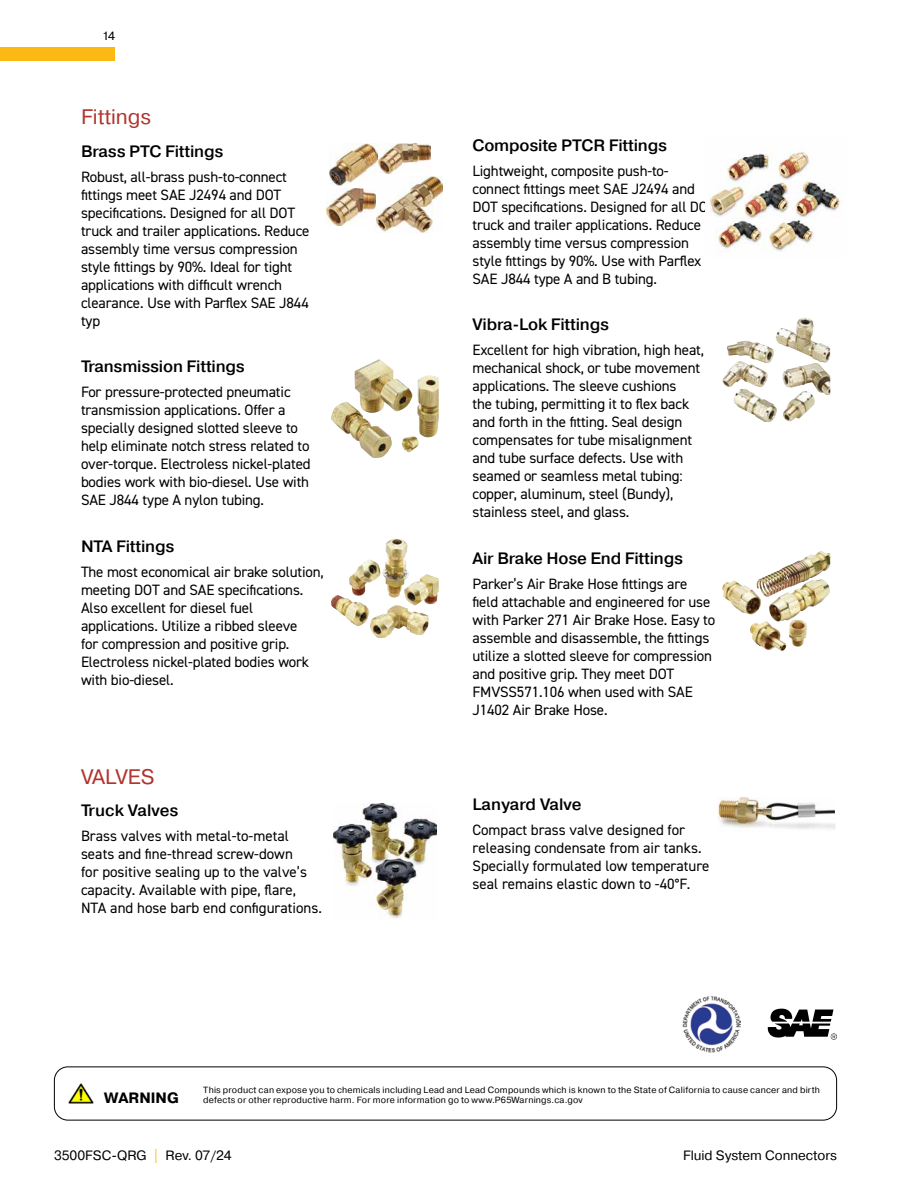
<style>
.page{position:relative;width:918px;height:1188px;background:#fff}
.page>*{position:absolute;margin:0;border:0;box-sizing:border-box;transform-origin:0 0}
.t1{font:21px "Pragmatica";color:#b1342e}
.t2{font:500 16.5px "Pragmatica";letter-spacing:-.01em;color:#000}
.t3{font:15px/18px "DIN2014";letter-spacing:-.01em;color:#000}
.t4{font:700 15px "Pragmatica";color:#000}
.t5{font:13.5px "Pragmatica";color:#000}
.t6{font:12px "Pragmatica";color:#000}
.t7{font:9px/10.8px "Pragmatica";letter-spacing:.025em;color:#000}
.s1{color:#ffb71b}
</style>
<div class="page">
<img style="left:69px;top:1084px;width:25px;height:19px">
<div style="left:54px;top:1067px;width:783px;height:54px;border:1px solid #000;border-radius:14px"></div>
<div style="left:0;top:47px;width:115px;height:14px;background:#fdb913"></div>
<img style="left:329px;top:144px;width:48px;height:42px">
<img style="left:375px;top:177px;width:68px;height:56px">
<img style="left:378px;top:144px;width:53px;height:30px">
<img style="left:327px;top:188px;width:49px;height:37px">
<img style="left:354px;top:359px;width:84px;height:79px">
<img style="left:349px;top:539px;width:60px;height:59px">
<img style="left:709px;top:148px;width:132px;height:104px">
<img style="left:727px;top:317px;width:103px;height:46px">
<img style="left:757px;top:551px;width:64px;height:46px">
<img style="left:333px;top:803px;width:104px;height:116px">
<img style="left:718px;top:797px;width:117px;height:32px">
<img style="left:682px;top:996px;width:58px;height:57px">
<svg style="left:768px;top:1009px;width:69px;height:31px"></svg>
<p class="t6" style="left:102px;top:29px;width:14px">14</p>
<h1 class="t1" style="left:81px;top:104px;width:72px">Fittings</h1>
<p class="t2" style="left:81px;top:141px;width:144px">Brass PTC Fittings</p>
<p class="t3" style="left:81px;top:167px;width:230px">Robust, all-brass push-to-connect fittings meet SAE J2494 and DOT specifications. Designed for all DOT truck and trailer applications. Reduce assembly time versus compression style fittings by 90%. Ideal for tight applications with difficult wrench clearance. Use with Parflex SAE J844 typ</p>
<p class="t2" style="left:81px;top:356px;width:165px">Transmission Fittings</p>
<p class="t3" style="left:81px;top:383px;width:231px">For pressure-protected pneumatic transmission applications. Offer a specially designed slotted sleeve to help eliminate notch stress related to over-torque. Electroless nickel-plated bodies work with bio-diesel. Use with SAE J844 type A nylon tubing.</p>
<p class="t2" style="left:81px;top:536px;width:95px">NTA Fittings</p>
<p class="t3" style="left:81px;top:562px;width:244px">The most economical air brake solution, meeting DOT and SAE specifications.<br>Also excellent for diesel fuel applications. Utilize a ribbed sleeve<br>for compression and positive grip.<br>Electroless nickel-plated bodies work with bio-diesel.</p>
<h1 class="t1" style="left:81px;top:763px;width:75px">VALVES</h1>
<p class="t2" style="left:81px;top:800px;width:99px">Truck Valves</p>
<p class="t3" style="left:81px;top:826px;width:242px">Brass valves with metal-to-metal seats and fine-thread screw-down<br>for positive sealing up to the valve’s capacity. Available with pipe, flare, NTA and hose barb end configurations.</p>
<p class="t2" style="left:472px;top:135px;width:196px">Composite PTCR Fittings</p>
<p class="t3" style="left:472px;top:161px;width:244px">Lightweight, composite push-to&shy;connect fittings meet SAE J2494 and DOT specifications. Designed for all DOT truck and trailer applications. Reduce assembly time versus compression style fittings by 90%. Use with Parflex SAE J844 type A and B tubing.</p>
<p class="t2" style="left:472px;top:314px;width:138px">Vibra-Lok Fittings</p>
<p class="t3" style="left:472px;top:341px;width:233px">Excellent for high vibration, high heat, mechanical shock, or tube movement applications. The sleeve cushions<br>the tubing, permitting it to flex back and forth in the fitting. Seal design compensates for tube misalignment and tube surface defects. Use with seamed or seamless metal tubing: copper, aluminum, steel (Bundy), stainless steel, and glass.</p>
<p class="t2" style="left:472px;top:548px;width:212px">Air Brake Hose End Fittings</p>
<p class="t3" style="left:472px;top:574px;width:244px">Parker’s Air Brake Hose fittings are field attachable and engineered for use with Parker 271 Air Brake Hose. Easy to assemble and disassemble, the fittings utilize a slotted sleeve for compression and positive grip. They meet DOT FMVSS571.106 when used with SAE J1402 Air Brake Hose.</p>
<p class="t2" style="left:472px;top:794px;width:111px">Lanyard Valve</p>
<p class="t3" style="left:472px;top:820px;width:239px">Compact brass valve designed for releasing condensate from air tanks.<br>Specially formulated low temperature seal remains elastic down to -40°F.</p>
<p class="t4" style="left:104px;top:1088px;width:76px">WARNING</p>
<p class="t7" style="left:203px;top:1084px;width:618px">This product can expose you to chemicals including Lead and Lead Compounds which is known to the State of California to cause cancer and birth defects or other reproductive harm. For more information go to www.P65Warnings.ca.gov</p>
<p class="t5" style="left:54px;top:1147px;width:179px">3500FSC-QRG <span class="s1">|</span> Rev. 07/24</p>
<p class="t5" style="left:683px;top:1147px;width:155px">Fluid System Connectors</p>
</div>
